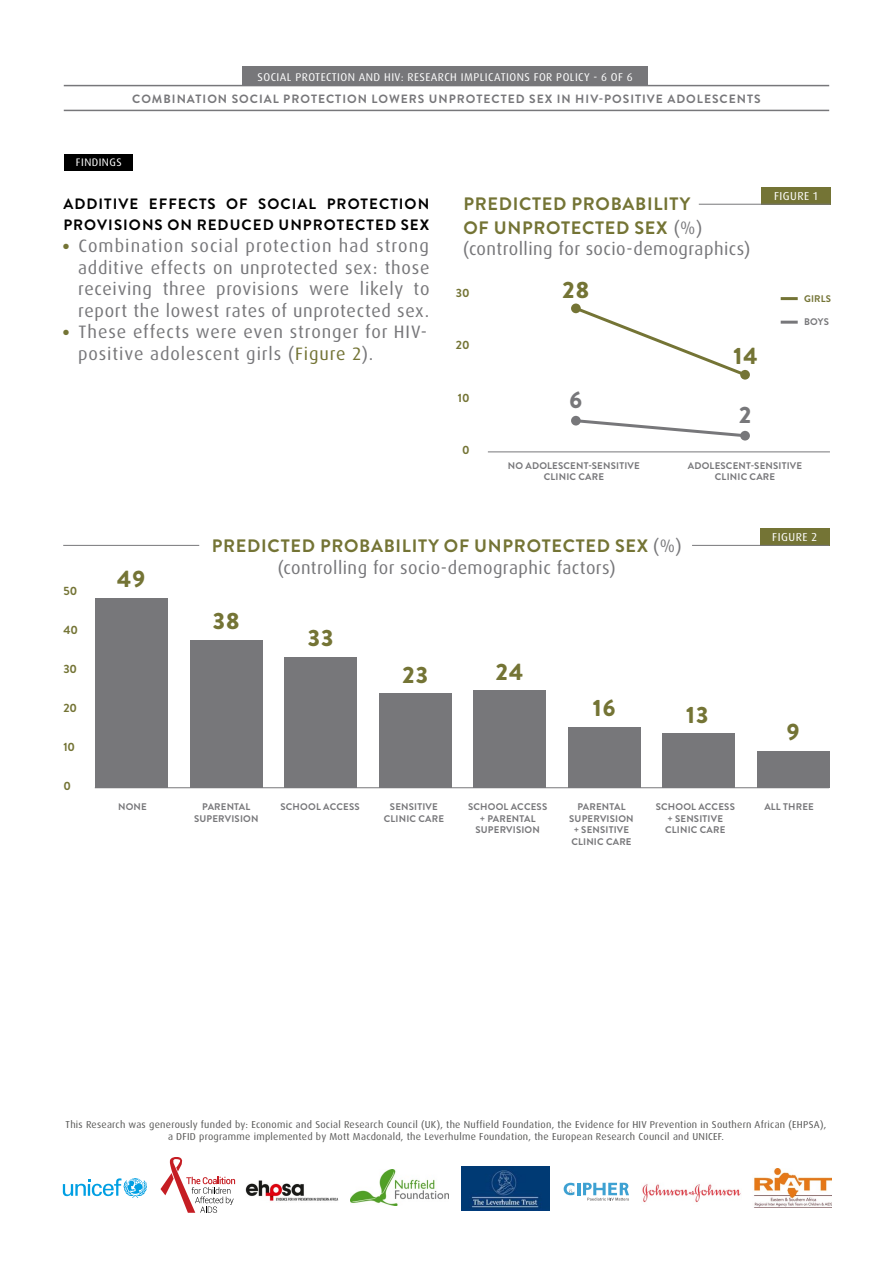
<style>
.page{position:relative;width:893px;height:1263px;background:#fff}
.page>*{position:absolute;margin:0;border:0;box-sizing:border-box;transform-origin:0 0}
.t1{font:900 23.55px "Brandon Grotesque";letter-spacing:.05em;color:#747435}
.t2{font:900 23.55px "Brandon Grotesque";color:#77777a}
.t3{font:18px/21.6px "Dax OT";letter-spacing:.04em;color:#77777a;text-align:justify}
.t4{font:700 18px/24px "Brandon Grotesque";letter-spacing:.04em;color:#747435}
.t5{font:700 15px/21.6px "Brandon Grotesque";letter-spacing:.07em;color:#000}
.t6{font:700 12px "Brandon Grotesque";letter-spacing:.085em;color:#77777a}
.t7{font:700 12px "Brandon Grotesque";color:#747435}
.t8{font:11.55px "Dax OT";letter-spacing:.04em;color:#fff}
.t9{font:11.25px "Dax OT";letter-spacing:.04em;color:#fff}
.t10{font:10.95px "Dax OT";letter-spacing:.04em;color:#fff}
.t11{font:10.05px/12px "Dax OT";letter-spacing:.025em;color:#575756}
.t12{font:700 9.6px/11.6px "Brandon Grotesque";letter-spacing:.02em;color:#77777a;text-align:center}
.t13{font:700 9.6px "Brandon Grotesque";letter-spacing:.02em;color:#747435}
.s1{color:#747435}
.s2{font-family:"Dax OT";font-weight:400;color:#77777a}
</style>
<div class="page">
<div style="left:760px;top:528px;width:69px;height:17px;background:#747435"></div>
<div style="left:379px;top:693px;width:72px;height:95px;background:#77777a"></div>
<div style="left:568px;top:727px;width:72px;height:61px;background:#77777a"></div>
<div style="left:662px;top:733px;width:73px;height:55px;background:#77777a"></div>
<img style="left:754px;top:1169px;width:78px;height:38px">
<img style="left:351px;top:1170px;width:98px;height:35px">
<svg style="left:564px;top:1183px;width:65px;height:17px"></svg>
<img style="left:245px;top:1180px;width:94px;height:21px">
<img style="left:461px;top:1166px;width:88px;height:44px">
<img style="left:642px;top:1184px;width:99px;height:19px">
<svg style="left:63px;top:1178px;width:84px;height:20px"></svg>
<svg style="left:160px;top:1157px;width:75px;height:56px"></svg>
<div style="left:757px;top:752px;width:72px;height:36px;background:#77777a"></div>
<div style="left:473px;top:690px;width:73px;height:98px;background:#77777a"></div>
<div style="left:284px;top:657px;width:73px;height:131px;background:#77777a"></div>
<div style="left:190px;top:640px;width:72px;height:148px;background:#77777a"></div>
<div style="left:95px;top:598px;width:72px;height:190px;background:#77777a"></div>
<hr style="left:692px;top:545px;width:137px;height:1px;background:#77777a">
<hr style="left:63px;top:545px;width:136px;height:1px;background:#77777a">
<hr style="left:64px;top:85px;width:765px;height:1px;background:#77777a">
<hr style="left:64px;top:110px;width:765px;height:1px;background:#77777a">
<hr style="left:95px;top:787px;width:734px;height:1px;background:#77777a">
<div style="left:242px;top:67px;width:406px;height:19px;background:#77777a"></div>
<div style="left:64px;top:154px;width:69px;height:17px;background:#000"></div>
<div style="left:761px;top:187px;width:69px;height:17px;background:#747435"></div>
<hr style="left:488px;top:451px;width:342px;height:1px;background:#77777a">
<hr style="left:699px;top:204px;width:131px;height:1px;background:#77777a">
<svg style="left:740px;top:431px;width:10px;height:9px"></svg>
<svg style="left:572px;top:304px;width:177px;height:75px"></svg>
<svg style="left:572px;top:417px;width:176px;height:22px"></svg>
<hr style="left:781px;top:297px;width:17px;height:3px;background:#747435">
<hr style="left:781px;top:321px;width:17px;height:3px;background:#77777a">
<p class="t9" style="left:258px;top:70px;width:377px">Social Protection and HIV: Research Implications for Policy - 6 of 6</p>
<p class="t6" style="left:132px;top:90px;width:630px">COMBINATION SOCIAL PROTECTION LOWERS UNPROTECTED SEX IN HIV-POSITIVE ADOLESCENTS</p>
<p class="t10" style="left:76px;top:155px;width:46px">findings</p>
<p class="t5" style="left:63px;top:193px;width:367px">ADDITIVE EFFECTS OF SOCIAL PROTECTION<br>PROVISIONS ON REDUCED UNPROTECTED SEX</p>
<p class="t3" style="left:78px;top:235px;width:353px;text-indent:-15px"><sup>●</sup> Combination social protection had strong additive effects on unprotected sex: those receiving three provisions were likely to report the lowest rates of unprotected sex.</p>
<p class="t3" style="left:78px;top:321px;width:351px;text-indent:-15px"><sup>●</sup> These effects were even stronger for HIV&shy;positive adolescent girls (<span class="s1">Figure 2</span>).</p>
<p class="t4" style="left:463px;top:192px;width:240px">PREDICTED PROBABILITY<br>OF UNPROTECTED SEX <span class="s2">(%)</span></p>
<p class="t3" style="left:463px;top:238px;width:289px">(controlling for socio-demographics)</p>
<p class="t7" style="left:456px;top:284px;width:15px">30</p>
<h1 class="t1" style="left:563px;top:273px;width:28px">28</h1>
<p class="t7" style="left:456px;top:337px;width:15px">20</p>
<p class="t7" style="left:458px;top:389px;width:13px">10</p>
<p class="t7" style="left:462px;top:442px;width:9px">0</p>
<h1 class="t2" style="left:569px;top:383px;width:14px">6</h1>
<h1 class="t1" style="left:734px;top:339px;width:26px">14</h1>
<h1 class="t2" style="left:739px;top:398px;width:14px">2</h1>
<p class="t8" style="left:774px;top:189px;width:45px">figure 1</p>
<p class="t13" style="left:804px;top:292px;width:29px">GIRLS</p>
<p class="t12" style="left:804px;top:316px;width:26px">BOYS</p>
<p class="t7" style="left:63px;top:582px;width:15px">50</p>
<p class="t7" style="left:63px;top:621px;width:16px">40</p>
<p class="t7" style="left:63px;top:660px;width:15px">30</p>
<p class="t7" style="left:63px;top:699px;width:15px">20</p>
<p class="t7" style="left:63px;top:738px;width:13px">10</p>
<p class="t7" style="left:63px;top:777px;width:9px">0</p>
<h1 class="t1" style="left:117px;top:562px;width:29px">49</h1>
<p class="t12" style="left:508px;top:460px;width:133px">NO ADOLESCENT-SENSITIVE<br>CLINIC CARE</p>
<p class="t12" style="left:688px;top:460px;width:116px">ADOLESCENT-SENSITIVE<br>CLINIC CARE</p>
<p class="t4" style="left:212px;top:534px;width:471px">PREDICTED PROBABILITY OF UNPROTECTED SEX <span class="s2">(%)</span></p>
<p class="t3" style="left:278px;top:557px;width:340px">(controlling for socio-demographic factors)</p>
<h1 class="t1" style="left:213px;top:605px;width:28px">38</h1>
<h1 class="t1" style="left:308px;top:621px;width:27px">33</h1>
<h1 class="t1" style="left:402px;top:658px;width:27px">23</h1>
<h1 class="t1" style="left:496px;top:655px;width:29px">24</h1>
<h1 class="t1" style="left:593px;top:691px;width:24px">16</h1>
<h1 class="t1" style="left:686px;top:698px;width:24px">13</h1>
<p class="t8" style="left:772px;top:530px;width:46px">figure 2</p>
<h1 class="t1" style="left:787px;top:715px;width:14px">9</h1>
<p class="t12" style="left:118px;top:801px;width:30px">NONE</p>
<p class="t12" style="left:194px;top:801px;width:66px">PARENTAL<br>SUPERVISION</p>
<p class="t12" style="left:280px;top:801px;width:81px">SCH OOL ACC ESS</p>
<p class="t12" style="left:384px;top:801px;width:62px">SENSITIVE<br>CLINIC CARE</p>
<p class="t12" style="left:468px;top:801px;width:81px">SCH OOL ACC ESS + PARENTAL<br>SUPERVISION</p>
<p class="t12" style="left:569px;top:801px;width:66px">PARENTAL<br>SUPERVISION + SENSITIVE<br>CLINIC CARE</p>
<p class="t12" style="left:656px;top:801px;width:81px">SCH OOL ACC ESS + SENSITIVE<br>CLINIC CARE</p>
<p class="t12" style="left:764px;top:801px;width:51px">ALL TH REE</p>
<p class="t11" style="left:168px;top:1118px;width:660px;text-indent:-102px">This Research was generously funded by: Economic and Social Research Council (UK), the Nuffield Foundation, the Evidence for HIV Prevention in Southern African (EHPSA), a DFID</p>
<p class="t11" style="left:199px;top:1130px;width:499px">programme implemented by Mott Macdonald, the Leverhulme Foundation, the European Research Council and UNICEF</p>
<p class="t11" style="left:721px;top:1130px;width:4px">.</p>
</div>
